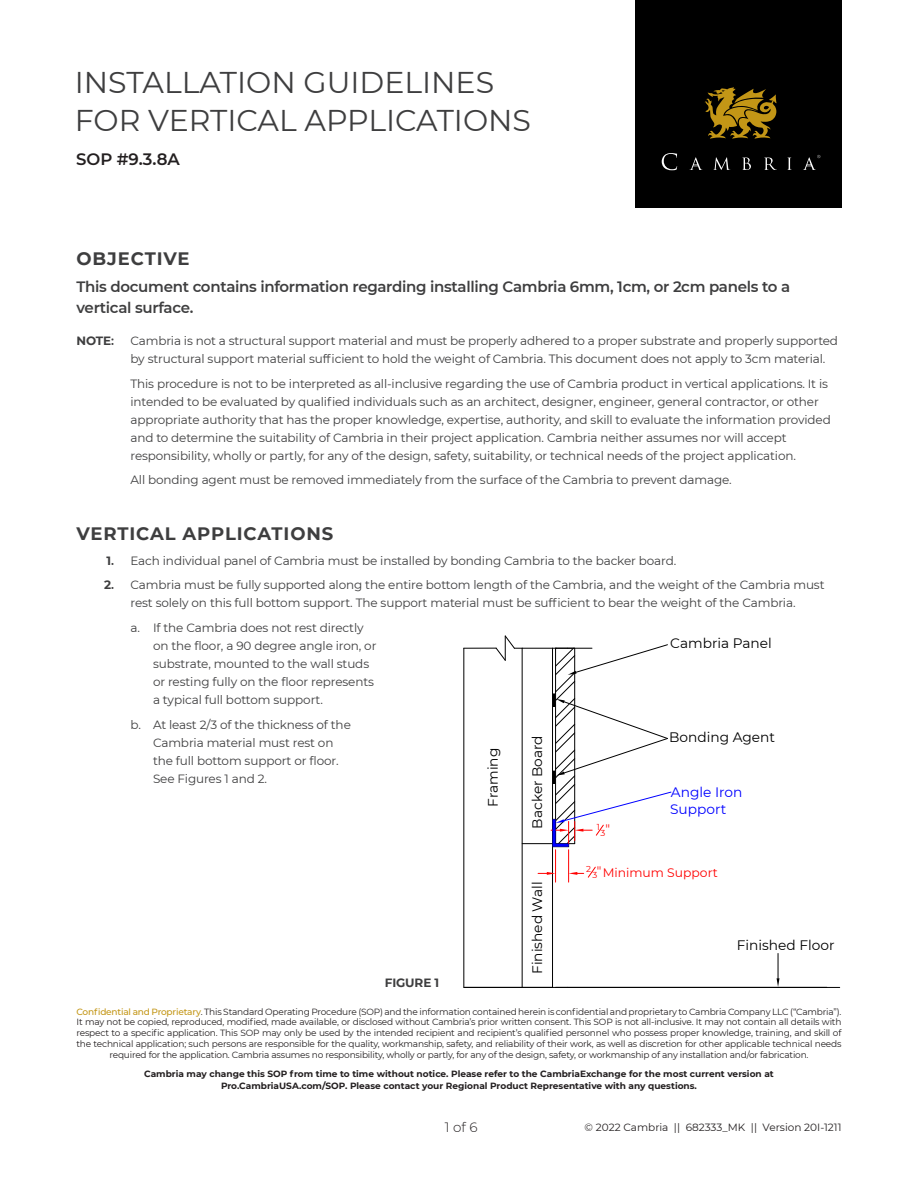
<style>
.page{position:relative;width:918px;height:1188px;background:#fff}
.page>*{position:absolute;margin:0;border:0;box-sizing:border-box;transform-origin:0 0}
.t1{font:30px/37.5px "Montserrat";color:#3e3e3f}
.Body_Copy{font:700 18px "Montserrat";letter-spacing:.05em;color:#3e3e3f}
.Secondary_Subhead{font:700 18px "Montserrat";letter-spacing:.05em;color:#3e3e3f}
.t2{font:600 16.5px "Montserrat";color:#231f20}
.Body_Copy-2{font:600 15px/21px "Montserrat";letter-spacing:-.02em;color:#3e3e3f}
.t3{font:13.8px "Montserrat";color:#000}
.t4{font:13.8px/16.2px "Montserrat";color:#00f}
.t5{font:300 13.5px "Montserrat";color:#231f20}
.t6{font:12.3px "Montserrat";color:#f00}
.Body_Copy-3{font:12px/18px "Montserrat";letter-spacing:-.01em;color:#3e3e3f}
.Body_Copy-4{font:700 12px "Montserrat";letter-spacing:-.01em;color:#3e3e3f}
.t7{font:10.5px "Montserrat";color:#231f20}
.t8{font:9px/10.8px "Montserrat";letter-spacing:-.02em;color:#231f20;text-align:center}
.t9{font:700 9px/12px "Montserrat";color:#231f20;text-align:center}
.t10{font:8.7px "Montserrat";color:#f00}
.s1{font-weight:600}
.s2{font-weight:700}
.s3{font-weight:500;color:#c39616}
</style>
<div class="page">
<div style="left:635px;top:0;width:206px;height:208px;background:#000"></div>
<svg style="left:705px;top:87px;width:72px;height:52px"></svg>
<svg style="left:662px;top:153px;width:15px;height:17px"></svg>
<svg style="left:713px;top:157px;width:17px;height:13px"></svg>
<svg style="left:742px;top:158px;width:9px;height:12px"></svg>
<svg style="left:764px;top:158px;width:13px;height:12px"></svg>
<svg style="left:787px;top:158px;width:5px;height:12px"></svg>
<svg style="left:689px;top:157px;width:13px;height:13px"></svg>
<svg style="left:803px;top:155px;width:17px;height:15px"></svg>
<svg style="left:777px;top:953px;width:2px;height:34px"></svg>
<svg style="left:495px;top:635px;width:27px;height:26px"></svg>
<hr style="left:464px;top:648px;width:32px;height:1px;background:#000">
<hr style="left:522px;top:648px;width:31px;height:1px;background:#000">
<hr style="left:552px;top:648px;width:1px;height:339px;background:#000">
<hr style="left:522px;top:648px;width:1px;height:339px;background:#000">
<hr style="left:464px;top:648px;width:1px;height:339px;background:#000">
<hr style="left:464px;top:987px;width:376px;height:1px;background:#000">
<hr style="left:522px;top:843px;width:31px;height:1px;background:#000">
<hr style="left:568px;top:850px;width:1px;height:32px;background:#f00">
<hr style="left:555px;top:850px;width:1px;height:32px;background:#f00">
<svg style="left:538px;top:872px;width:18px;height:3px"></svg>
<svg style="left:569px;top:866px;width:27px;height:12px"></svg>
<svg style="left:551px;top:644px;width:121px;height:203px"></svg>
<h1 class="t1" style="left:75px;top:63px;width:458px">INSTALLATION GUIDELINES<br>FOR VERTICAL APPLICATIONS</h1>
<h3 class="t2" style="left:76px;top:148px;width:105px">SOP #9.3.8A</h3>
<p class="Secondary_Subhead" style="left:76px;top:245px;width:115px">OBJECTIVE</p>
<p class="Body_Copy-2" style="left:76px;top:276px;width:715px">This document contains information regarding installing Cambria 6mm, 1cm, or 2cm panels to a vertical surface.</p>
<p class="Body_Copy-4" style="left:76px;top:332px;width:39px">NOTE<span class="s1">:</span></p>
<p class="Body_Copy-3" style="left:130px;top:331px;width:709px">Cambria is not a structural support material and must be properly adhered to a proper substrate and properly supported by structural support material sufficient to hold the weight of Cambria. This document does not apply to 3cm material.</p>
<p class="Body_Copy-3" style="left:130px;top:374px;width:702px">This procedure is not to be interpreted as all-inclusive regarding the use of Cambria product in vertical applications. It is intended to be evaluated by qualified individuals such as an architect, designer, engineer, general contractor, or other appropriate authority that has the proper knowledge, expertise, authority, and skill to evaluate the information provided and to determine the suitability of Cambria in their project application. Cambria neither assumes nor will accept responsibility, wholly or partly, for any of the design, safety, suitability, or technical needs of the project application.</p>
<p class="Body_Copy-3" style="left:130px;top:471px;width:603px">All bonding agent must be removed immediately from the surface of the Cambria to prevent damage.</p>
<p class="Body_Copy" style="left:76px;top:521px;width:258px">VERTICAL APPLICATIONS</p>
<p class="Body_Copy-3" style="left:107px;top:551px;width:571px"><span class="s2">1</span><span class="s1">.</span> Each individual panel of Cambria must be installed by bonding Cambria to the backer board.</p>
<p class="Body_Copy-3" style="left:104px;top:576px;width:722px;text-align:center"><span class="s2">2</span><span class="s1">.</span> Cambria must be fully supported along the entire bottom length of the Cambria, and the weight of the Cambria must rest solely on this full bottom support. The support material must be sufficient to bear the weight of the Cambria.</p>
<p class="Body_Copy-3" style="left:153px;top:618px;width:225px;text-indent:-22px">a. If the Cambria does not rest directly on the floor, a 90 degree angle iron, or substrate, mounted to the wall studs or resting fully on the floor represents a typical full bottom support.</p>
<p class="Body_Copy-3" style="left:153px;top:715px;width:199px;text-indent:-22px">b. At least 2/3 of the thickness of the<br>Cambria material must rest on the full bottom support or floor.<br>See Figures 1 and 2.</p>
<p class="t3" style="left:670px;top:634px;width:103px">Cambria Panel</p>
<p class="t3" style="left:669px;top:728px;width:107px">Bonding Agent</p>
<p class="t3" style="left:528px;top:829px;width:95px;rotate:-90deg">Backer Board</p>
<p class="t3" style="left:484px;top:807px;width:61px;rotate:-90deg">Framing</p>
<p class="t4" style="left:670px;top:784px;width:74px">Angle Iron<br>Support</p>
<p class="t10" style="left:597px;top:821px;width:5px">1</p>
<p class="t10" style="left:601px;top:827px;width:11px">3<sup>"</sup></p>
<p class="t6" style="left:597px;top:862px;width:6px">"</p>
<p class="t10" style="left:586px;top:863px;width:6px">2</p>
<p class="t6" style="left:593px;top:864px;width:127px"><sub>3</sub> Minimum Support</p>
<p class="Body_Copy-4" style="left:385px;top:974px;width:56px">FIGURE 1</p>
<p class="t3" style="left:528px;top:974px;width:94px;rotate:-90deg">Finished Wall</p>
<p class="t3" style="left:737px;top:935px;width:99px">Finished Floor</p>
<p class="t8" style="left:76px;top:1006px;width:767px"><span class="s3">Confidential and Proprietary</span>. This Standard Operating Procedure (SOP) and the information contained herein is confidential and proprietary to Cambria Company LLC (“Cambria”).<br>It may not be copied, reproduced, modified, made available, or disclosed without Cambria’s prior written consent. This SOP is not all-inclusive. It may not contain all details with respect to a specific application. This SOP may only be used by the intended recipient and recipient’s qualified personnel who possess proper knowledge, training, and skill of the technical application; such persons are responsible for the quality, workmanship, safety, and reliability of their work, as well as discretion for other applicable technical needs required for the application. Cambria assumes no responsibility, wholly or partly, for any of the design, safety, or workmanship of any installation and/or fabrication.</p>
<p class="t9" style="left:144px;top:1067px;width:631px">Cambria may change this SOP from time to time without notice. Please refer to the CambriaExchange for the most current version at<br>Pro.CambriaUSA.com/SOP. Please contact your Regional Product Representative with any questions.</p>
<p class="t7" style="left:585px;top:1120px;width:258px">© 2022 Cambria || 682333_MK || Version 20I-1211</p>
<p class="t5" style="left:445px;top:1118px;width:34px">1 of 6</p>
</div>
